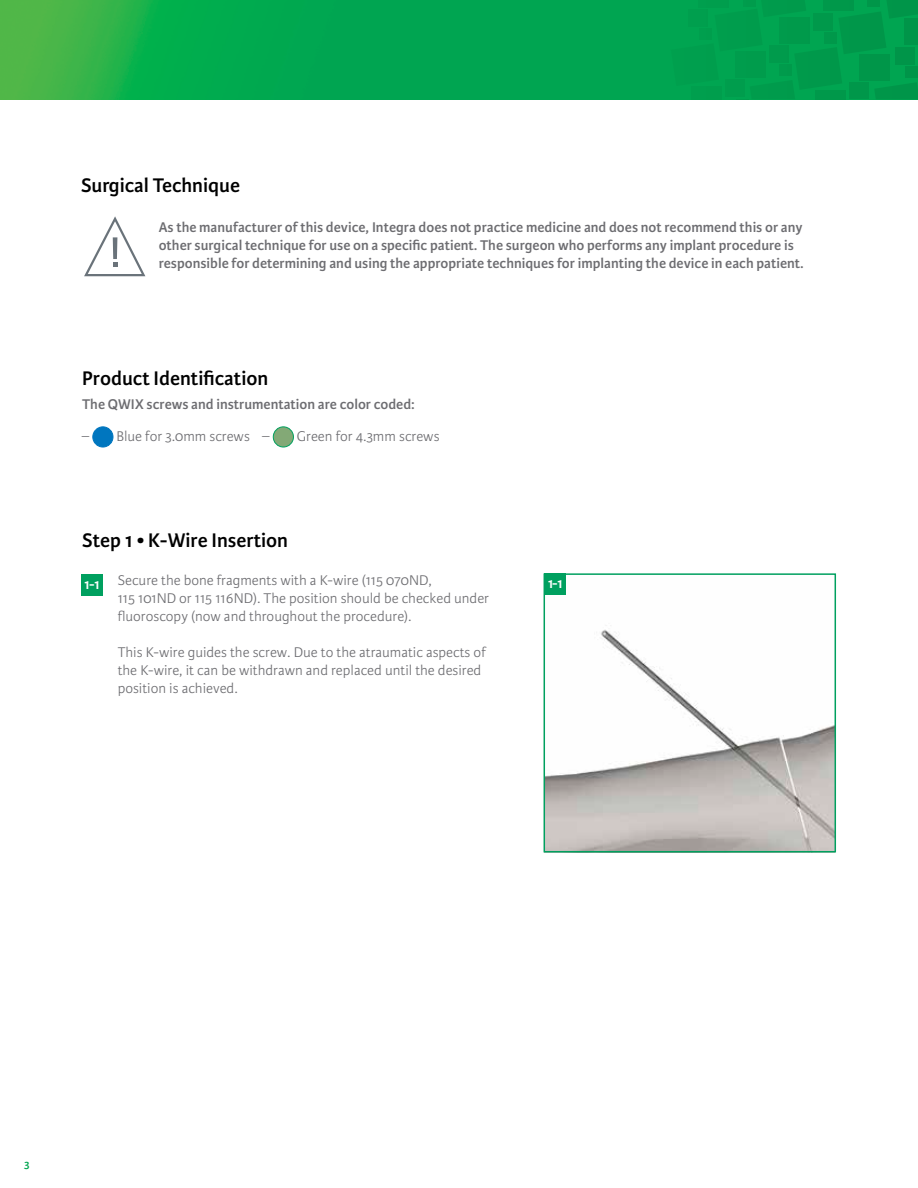
<style>
.page{position:relative;width:918px;height:1188px;background:#fff}
.page>*{position:absolute;margin:0;border:0;box-sizing:border-box;transform-origin:0 0}
.t1{font:600 21px "Karmina Sans";color:#000}
.t2{font:600 15px/18px "Karmina Sans";color:#6d6d71}
.t3{font:300 15px/18px "Karmina Sans";color:#6d6d71}
.t4{font:600 15px "Karmina Sans";color:#fff}
.t5{font:600 12px "Karmina Sans";color:#00a550}
</style>
<div class="page">
<img style="left:0;top:0;width:671px;height:99px">
<div style="left:671px;top:0;width:247px;height:100px;background:#009d4d"></div>
<img style="left:547px;top:629px;width:286px;height:220px">
<div style="left:81px;top:574px;width:22px;height:22px;background:#00a05f"></div>
<div style="left:544px;top:573px;width:22px;height:22px;background:#00a05f"></div>
<div style="left:544px;top:573px;width:292px;height:279px;border:2px solid #00a05f"></div>
<svg style="left:84px;top:216px;width:62px;height:61px"></svg>
<div style="left:93px;top:427px;width:20px;height:20px;background:#0076bf;border-radius:50%"></div>
<div style="left:92px;top:426px;width:21px;height:21px;border:1px solid #0076bf;border-radius:50%"></div>
<div style="left:273px;top:427px;width:20px;height:20px;background:#83a976;border-radius:50%"></div>
<div style="left:273px;top:426px;width:21px;height:21px;border:1px solid #00a05f;border-radius:50%"></div>
<h1 class="t1" style="left:81px;top:173px;width:161px">Surgical Technique</h1>
<p class="t2" style="left:159px;top:218px;width:647px">As the manufacturer of this device, Integra does not practice medicine and does not recommend this or any other surgical technique for use on a specific patient. The surgeon who performs any implant procedure is responsible for determining and using the appropriate techniques for implanting the device in each patient.</p>
<h1 class="t1" style="left:82px;top:366px;width:188px">Product Identification</h1>
<p class="t2" style="left:82px;top:395px;width:334px">The QWIX screws and instrumentation are color coded:</p>
<p class="t3" style="left:82px;top:428px;width:189px">– Blue for 3.0mm screws –</p>
<p class="t3" style="left:297px;top:428px;width:144px">Green for 4.3mm screws</p>
<h1 class="t1" style="left:82px;top:528px;width:208px">Step 1 • K-Wire Insertion</h1>
<p class="t3" style="left:118px;top:571px;width:373px">Secure the bone fragments with a K-wire (115 070ND,<br>115 101ND or 115 116ND). The position should be checked under fluoroscopy (now and throughout the procedure).</p>
<p class="t3" style="left:118px;top:643px;width:370px">This K-wire guides the screw. Due to the atraumatic aspects of the K-wire, it can be withdrawn and replaced until the desired position is achieved.</p>
<p class="t4" style="left:84px;top:576px;width:18px">1 - 1</p>
<p class="t4" style="left:548px;top:575px;width:17px">1- 1</p>
<p class="t5" style="left:24px;top:1158px;width:7px">3</p>
</div>
